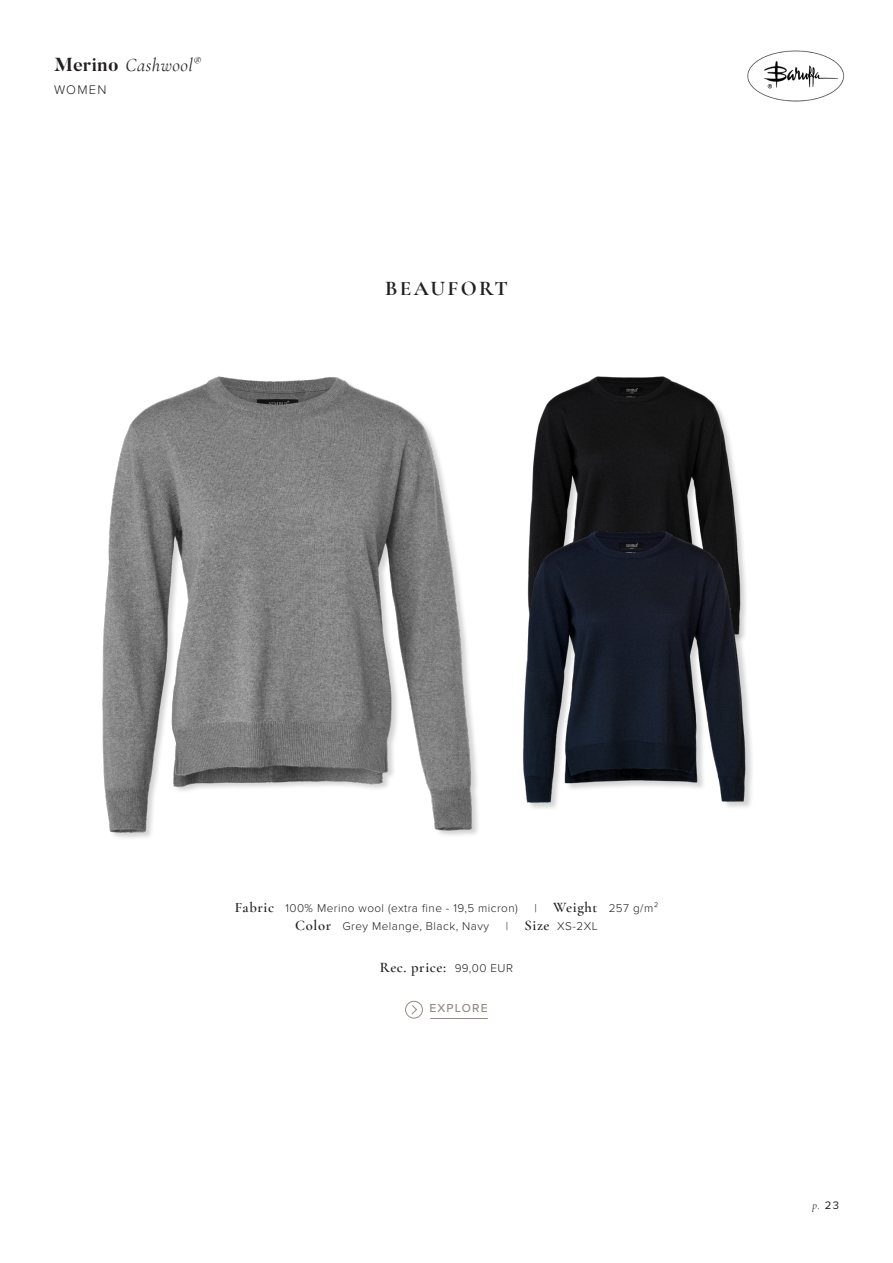
<style>
.page{position:relative;width:893px;height:1263px;background:#fff}
.page>*{position:absolute;margin:0;border:0;box-sizing:border-box;transform-origin:0 0}
.TITTEL{font:700 21px "Cormorant Garamond";letter-spacing:.11em;color:#231f20}
.TITTEL-2{font:italic 18.75px "Cormorant Garamond";letter-spacing:.025em;color:#231f20}
.BRØDTEKST_DATA{font:600 14.7px "Cormorant Garamond";letter-spacing:.035em;color:#231f20}
.t1{font:300 12.9px "Proxima Nova";letter-spacing:.1em;color:#231f20}
.SUB-SUB-TITTEL_PROXIMA{font:500 12px "Proxima Nova";letter-spacing:.095em;color:#928b81}
.BRØDTEKST_DATA-2{font:300 11.7px "Proxima Nova";letter-spacing:.04em;color:#231f20}
.t2{font:italic 11.25px "Cormorant Garamond";color:#231f20}
.s1{font-family:"Butler";font-weight:700;font-style:normal}
.s2{font-family:"Cormorant Garamond";font-weight:600;font-size:14.7px}
.s3{font-family:"Proxima Nova";font-weight:300;font-size:11.7px}
.s4{font-family:"Proxima Nova";font-style:normal}
</style>
<div class="page">
<div style="left:405px;top:1001px;width:18px;height:17px;border:1px solid #928b81;border-radius:50%"></div>
<svg style="left:411px;top:1005px;width:6px;height:10px"></svg>
<hr style="left:430px;top:1018px;width:58px;height:1px;background:#928b81">
<img style="left:102px;top:376px;width:376px;height:462px">
<img style="left:532px;top:376px;width:204px;height:107px">
<div style="left:523px;top:531px;width:231px;height:280px;background:#231f20;opacity:.2"></div>
<img style="left:523px;top:483px;width:225px;height:328px">
<img style="left:747px;top:50px;width:98px;height:52px">
<p class="TITTEL-2" style="left:54px;top:54px;width:149px"><span class="s1">Merino</span> Cashwool<sup>®</sup></p>
<p class="t1" style="left:54px;top:80px;width:54px">WOMEN</p>
<p class="TITTEL" style="left:385px;top:275px;width:124px">BEAUFORT</p>
<p class="BRØDTEKST_DATA-2" style="left:235px;top:899px;width:425px"><span class="s2">Fabric</span> 100% Merino wool (extra fine - 19,5 micron) | <span class="s2">Weight</span> 257 g/m²</p>
<p class="BRØDTEKST_DATA-2" style="left:295px;top:917px;width:304px"><span class="s2">Color</span> Grey Melange, Black, Navy | <span class="s2">Size</span> XS-2XL</p>
<p class="BRØDTEKST_DATA" style="left:380px;top:958px;width:135px">Rec. price: <span class="s3">99,00 EUR</span></p>
<p class="SUB-SUB-TITTEL_PROXIMA" style="left:429px;top:999px;width:60px">EXPLORE</p>
<p class="t2" style="left:812px;top:1199px;width:28px">p. <span class="s4">23</span></p>
</div>
